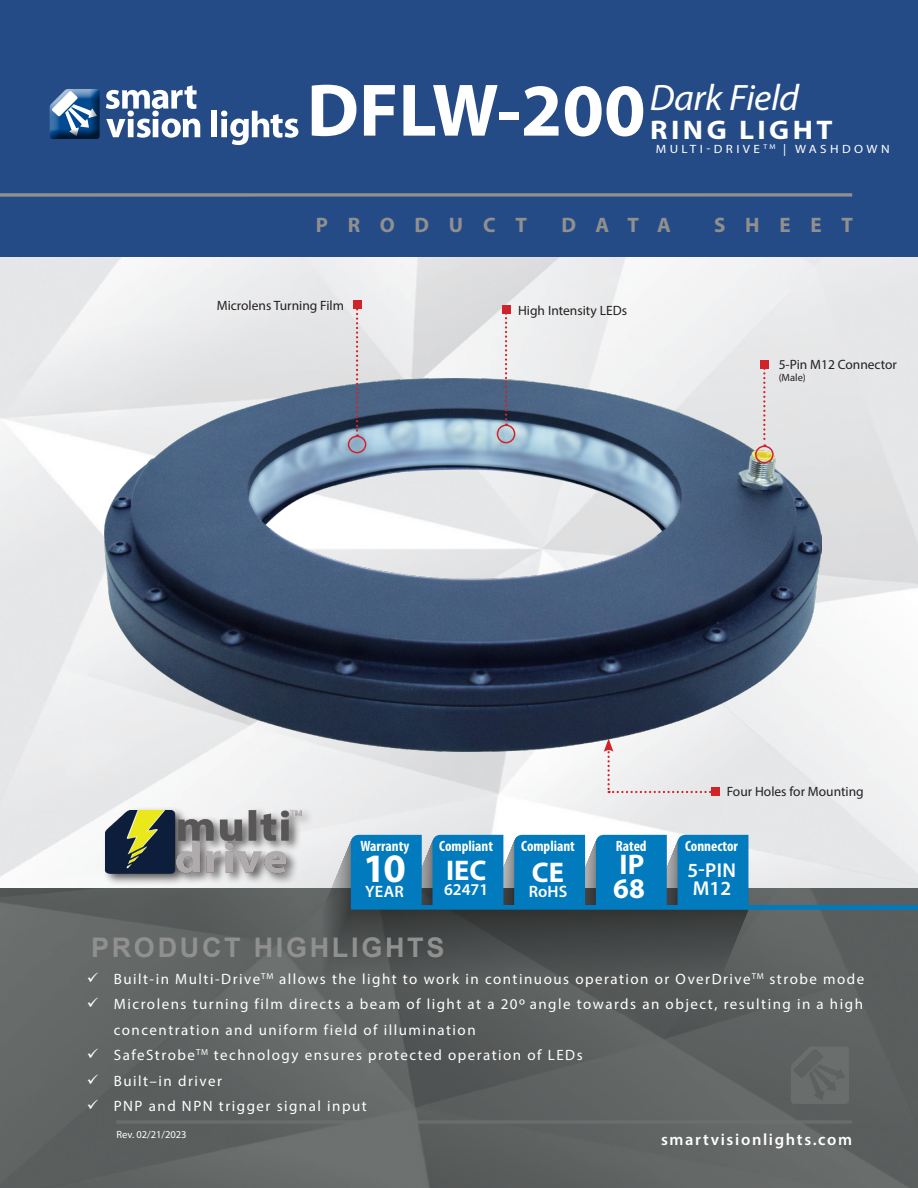
<style>
.page{position:relative;width:918px;height:1188px;background:#fff}
.page>*{position:absolute;margin:0;border:0;box-sizing:border-box;transform-origin:0 0}
.t1{font:700 75px "Myriad Pro";color:#fff}
.t2{font:700 40.5px "Myriad Pro";color:#fff}
.t3{font:italic 36.9px "Myriad Pro";letter-spacing:-.01em;color:#fff}
.t4{font:700 28.5px "Myriad Pro";color:#fff}
.t5{font:700 27px "Arial";letter-spacing:.1em;color:#90908f}
.t6{font:700 27px "Myriad Pro";letter-spacing:.115em;color:#fff;scale:1.09 1}
.t7{font:700 21px "Myriad Pro";letter-spacing:.94em;color:#90908f}
.t8{font:600 20.1px "Myriad Pro";letter-spacing:.015em;color:#fff}
.t9{font:600 16.5px "Myriad Pro";letter-spacing:.1em;color:#fff}
.t10{font:15px/25.5px "Myriad Pro";letter-spacing:.1em;color:#fff}
.t11{font:700 condensed 15px "Myriad Pro";color:#fff}
.t12{font:13.5px "Myriad Pro";color:#231f20}
.t13{font:12px "Myriad Pro";letter-spacing:.26em;color:#fff;scale:1.09 1}
.t14{font:10.5px "Myriad Pro";color:#fff}
.t15{font:10.5px "Myriad Pro";color:#231f20}
.s1{font-size:16.5px}
</style>
<div class="page">
<img style="left:0;top:257px;width:918px;height:632px">
<div style="left:0;top:889px;width:918px;height:299px;background:linear-gradient(to right,#616564,#5d6160)"></div>
<div style="left:0;top:0;width:918px;height:256px;background:#254b87"></div>
<svg style="left:322px;top:835px;width:596px;height:145px;background:#4b7388"></svg>
<hr style="left:116px;top:1120px;width:736px;height:4px;background:#6d716f">
<svg style="left:0;top:193px;width:852px;height:4px;background:#7f848d"></svg>
<svg style="left:791px;top:1047px;width:58px;height:57px;background:#656968"></svg>
<div style="left:102px;top:807px;width:212px;height:78px;background:#231f20;opacity:.75"></div>
<img style="left:106px;top:810px;width:198px;height:64px">
<svg style="left:106px;top:85px;width:94px;height:53px"></svg>
<div style="left:211px;top:111px;width:6px;height:26px;background:#fff"></div>
<svg style="left:221px;top:111px;width:77px;height:34px"></svg>
<div style="left:49px;top:89px;width:54px;height:52px;background:#231f20;opacity:.75"></div>
<img style="left:105px;top:379px;width:717px;height:372px">
<svg style="left:763px;top:369px;width:2px;height:77px"></svg>
<div style="left:760px;top:360px;width:9px;height:9px;background:#d1232a"></div>
<div style="left:755px;top:446px;width:19px;height:17px;border:2px solid #d1232a;border-radius:50%"></div>
<div style="left:604px;top:738px;width:113px;height:55px;background:#edeeef"></div>
<div style="left:711px;top:788px;width:9px;height:8px;background:#d1232a"></div>
<svg style="left:505px;top:314px;width:2px;height:111px"></svg>
<div style="left:502px;top:305px;width:9px;height:9px;background:#d1232a"></div>
<div style="left:497px;top:425px;width:18px;height:18px;border:2px solid #d1232a;border-radius:50%"></div>
<svg style="left:356px;top:309px;width:2px;height:127px"></svg>
<div style="left:353px;top:300px;width:9px;height:9px;background:#d1232a"></div>
<div style="left:348px;top:436px;width:18px;height:17px;border:2px solid #d1232a;border-radius:50%"></div>
<svg style="left:88px;top:972px;width:10px;height:10px"></svg>
<svg style="left:88px;top:998px;width:10px;height:9px"></svg>
<svg style="left:88px;top:1049px;width:10px;height:9px"></svg>
<svg style="left:88px;top:1074px;width:10px;height:10px"></svg>
<svg style="left:88px;top:1100px;width:10px;height:9px"></svg>
<p class="t3" style="left:650px;top:75px;width:151px">Dark Field</p>
<p class="t6" style="left:650px;top:113px;width:169px">RING LIGHT</p>
<p class="t13" style="left:656px;top:141px;width:216px">MULTI-DRIVE <sup>TM</sup> | WASHDOWN</p>
<p class="t1" style="left:307px;top:61px;width:340px">DFLW-200</p>
<p class="t7" style="left:316px;top:211px;width:213px">PRODUCT</p>
<p class="t7" style="left:562px;top:211px;width:111px">DATA</p>
<p class="t7" style="left:714px;top:211px;width:140px">SHEET</p>
<p class="t12" style="left:217px;top:297px;width:129px">Microlens Turning Film</p>
<p class="t12" style="left:518px;top:302px;width:111px">High Intensity LEDs</p>
<p class="t12" style="left:779px;top:356px;width:120px">5-Pin M12 Connector</p>
<p class="t15" style="left:779px;top:371px;width:29px">(Male)</p>
<p class="t12" style="left:727px;top:784px;width:138px">Four Holes for Mounting</p>
<p class="t11" style="left:360px;top:837px;width:50px">Warranty</p>
<p class="t2" style="left:363px;top:842px;width:44px">10</p>
<p class="t9" style="left:365px;top:881px;width:40px">YEAR</p>
<p class="t11" style="left:439px;top:837px;width:55px">Compliant</p>
<p class="t4" style="left:446px;top:852px;width:42px">IEC</p>
<p class="t9" style="left:444px;top:879px;width:46px">62471</p>
<p class="t11" style="left:521px;top:837px;width:55px">Compliant</p>
<p class="t4" style="left:532px;top:854px;width:34px">CE</p>
<p class="t9" style="left:529px;top:881px;width:40px">RoHS</p>
<p class="t11" style="left:616px;top:837px;width:32px">Rated</p>
<p class="t4" style="left:620px;top:845px;width:26px">IP</p>
<p class="t4" style="left:613px;top:869px;width:33px">68</p>
<p class="t11" style="left:685px;top:837px;width:54px">Connector</p>
<p class="t8" style="left:687px;top:857px;width:50px">5-PIN</p>
<p class="t8" style="left:693px;top:875px;width:40px">M12</p>
<p class="t5" style="left:91px;top:929px;width:355px">PRODUCT HIGHLIGHTS</p>
<p class="t10" style="left:114px;top:966px;width:752px">Built-in Multi-Drive<sup>TM</sup> allows the light to work in continuous operation or OverDrive<sup>TM</sup> strobe mode</p>
<p class="t10" style="left:114px;top:991px;width:751px">Microlens turning film directs a beam of light at a 20<span class="s1">º</span> angle towards an object, resulting in a high concentration and uniform field of illumination</p>
<p class="t10" style="left:114px;top:1042px;width:470px">SafeStrobe<sup>TM</sup> technology ensures protected operation of LEDs</p>
<p class="t10" style="left:114px;top:1068px;width:110px">Built–in driver</p>
<p class="t10" style="left:114px;top:1093px;width:255px">PNP and NPN trigger signal input</p>
<p class="t14" style="left:117px;top:1128px;width:71px">Rev. 02/21/2023</p>
<p class="t9" style="left:661px;top:1129px;width:193px">smartvisionlights.com</p>
</div>
